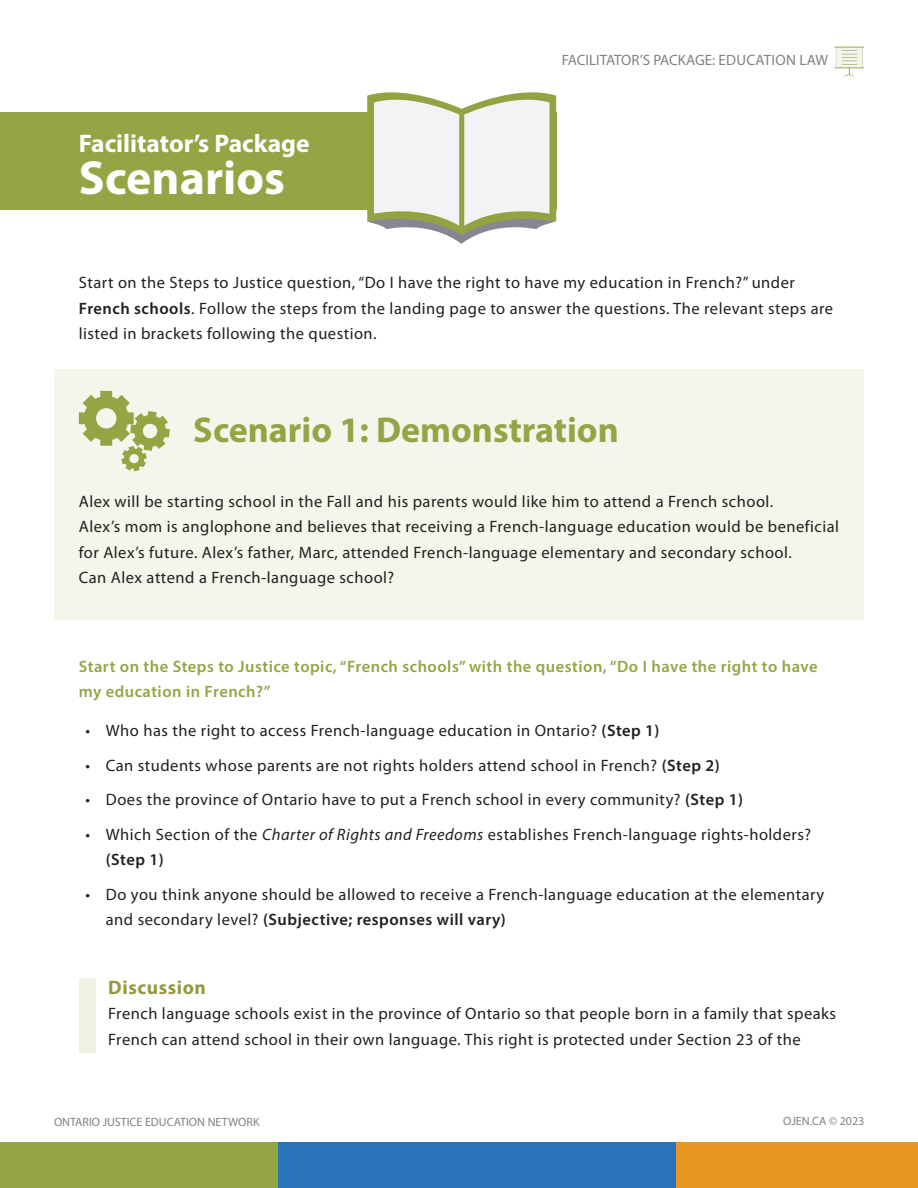
<style>
.page{position:relative;width:918px;height:1188px;background:#fff}
.page>*{position:absolute;margin:0;border:0;box-sizing:border-box;transform-origin:0 0}
.t1{font:700 48px "Myriad Pro";color:#fff}
.Scenario_title{font:700 36px "Myriad Pro";color:#94a545}
.t2{font:700 25.5px "Myriad Pro";color:#fff}
.Green_scenario_answe{font:700 19.5px "Myriad Pro";letter-spacing:.03em;color:#979840}
.Demonstration_scenar{font:16.5px/25.5px "Myriad Pro";letter-spacing:.03em;color:#231f20}
.Scenario_instruction{font:16.5px/25.5px "Myriad Pro";letter-spacing:.03em;color:#231f20}
.Scenario_answers_bas{font:16.5px/25.5px "Myriad Pro";letter-spacing:.03em;color:#231f20}
.Start_on_the_s2j_top{font:600 16.5px/25.5px "Myriad Pro";letter-spacing:.03em;color:#94a545}
.Document_title_water{font:15px "Myriad Pro";color:#808285}
.t3{font:12px "Myriad Pro";color:#808285}
.s1{font-weight:600}
.s2{font-style:italic}
</style>
<div class="page">
<div style="left:0;top:1142px;width:295px;height:46px;background:#94a545"></div>
<div style="left:658px;top:1142px;width:260px;height:46px;background:#e99722"></div>
<div style="left:278px;top:1142px;width:397px;height:46px;background:#2873ba"></div>
<div style="left:54px;top:369px;width:810px;height:251px;background:#f4f6ec"></div>
<div style="left:0;top:113px;width:556px;height:97px;background:#94a545"></div>
<svg style="left:367px;top:92px;width:189px;height:152px"></svg>
<svg style="left:79px;top:391px;width:91px;height:80px"></svg>
<div style="left:79px;top:979px;width:17px;height:74px;background:#eff1e3"></div>
<svg style="left:835px;top:47px;width:29px;height:30px"></svg>
<p class="t2" style="left:79px;top:127px;width:232px">Facilitator’s Package</p>
<p class="t1" style="left:79px;top:147px;width:208px">Scenarios</p>
<p class="Document_title_water" style="left:562px;top:51px;width:268px">FACILITATOR’S PACKAGE: EDUCATION LAW</p>
<p class="Scenario_instruction" style="left:79px;top:270px;width:756px">Start on the Steps to Justice question, “Do I have the right to have my education in French?” under<br><span class="s1">French schools</span>. Follow the steps from the landing page to answer the questions. The relevant steps are listed in brackets following the question.</p>
<p class="Scenario_title" style="left:193px;top:407px;width:427px">Scenario 1: Demonstration</p>
<p class="Demonstration_scenar" style="left:79px;top:488px;width:762px">Alex will be starting school in the Fall and his parents would like him to attend a French school.<br>Alex’s mom is anglophone and believes that receiving a French-language education would be beneficial for Alex’s future. Alex’s father, Marc, attended French-language elementary and secondary school.<br>Can Alex attend a French-language school?</p>
<p class="Start_on_the_s2j_top" style="left:79px;top:653px;width:740px">Start on the Steps to Justice topic, “French schools” with the question, “Do I have the right to have my education in French?”</p>
<p class="Demonstration_scenar" style="left:86px;top:718px;width:576px">• Who has the right to access French-language education in Ontario? <span class="s1">(Step 1)</span></p>
<p class="Demonstration_scenar" style="left:86px;top:752px;width:636px">• Can students whose parents are not rights holders attend school in French? <span class="s1">(Step 2)</span></p>
<p class="Demonstration_scenar" style="left:86px;top:787px;width:659px">• Does the province of Ontario have to put a French school in every community? <span class="s1">(Step 1)</span></p>
<p class="Demonstration_scenar" style="left:106px;top:821px;width:707px;text-indent:-20px">• Which Section of the <span class="s2">Charter of Rights and Freedoms</span> establishes French-language rights-holders? <span class="s1">(Step 1)</span></p>
<p class="Demonstration_scenar" style="left:106px;top:881px;width:720px;text-indent:-20px">• Do you think anyone should be allowed to receive a French-language education at the elementary and secondary level? <span class="s1">(Subjective; responses will vary)</span></p>
<p class="Green_scenario_answe" style="left:108px;top:974px;width:99px">Discussion</p>
<p class="Scenario_answers_bas" style="left:108px;top:1000px;width:729px">French language schools exist in the province of Ontario so that people born in a family that speaks<br>French can attend school in their own language. This right is protected under Section 23 of the</p>
<p class="t3" style="left:54px;top:1115px;width:207px">ONTARIO JUSTICE EDUCATION NETWORK</p>
<p class="t3" style="left:783px;top:1114px;width:83px">OJEN.CA © 2023</p>
</div>
